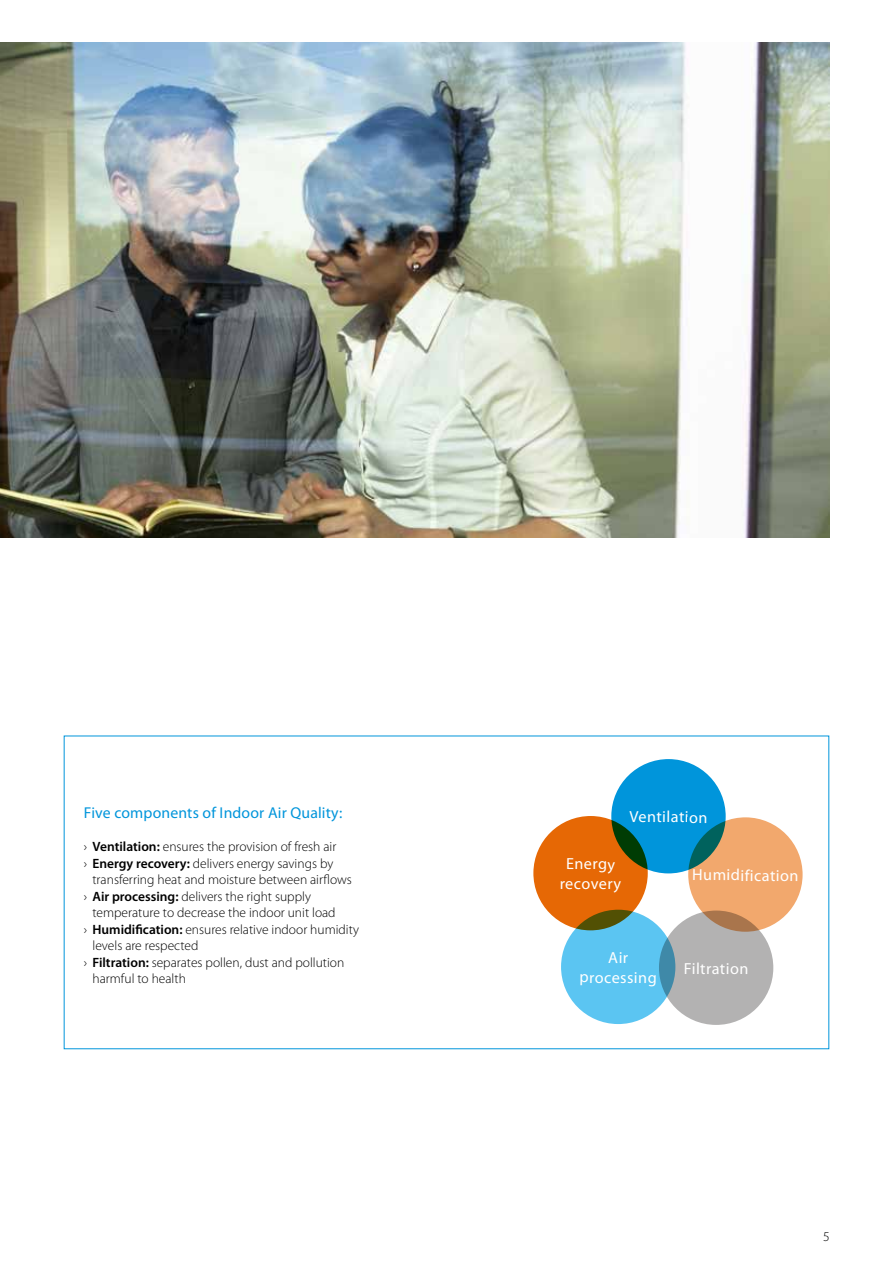
<style>
.page{position:relative;width:893px;height:1263px;background:#fff}
.page>*{position:absolute;margin:0;border:0;box-sizing:border-box;transform-origin:0 0}
.t1{font:16.2px/19.8px "Myriad Pro";color:#fff;text-align:center}
.t2{font:15.75px "Myriad Pro";letter-spacing:.01em;color:#0095db}
.t3{font:300 13.5px "Myriad Pro";color:#000}
.s1{font-weight:600}
</style>
<div class="page">
<img style="left:0;top:43px;width:829px;height:495px">
<div style="left:611px;top:759px;width:115px;height:115px;background:#0095db;border-radius:50%"></div>
<div style="left:533px;top:816px;width:115px;height:115px;background:#e66805;border-radius:50%"></div>
<div style="left:688px;top:817px;width:115px;height:115px;background:#f2a86d;border-radius:50%"></div>
<div style="left:561px;top:909px;width:115px;height:115px;background:#5bc5f2;border-radius:50%"></div>
<div style="left:659px;top:910px;width:115px;height:115px;background:#b3b2b2;border-radius:50%"></div>
<p class="t2" style="left:84px;top:804px;width:260px">Five components of Indoor Air Quality:</p>
<p class="t3" style="left:84px;top:839px;width:254px">› <span class="s1">Ventilation:</span> ensures the provision of fresh air</p>
<p class="t3" style="left:84px;top:856px;width:251px">› <span class="s1">Energy recovery:</span> delivers energy savings by</p>
<p class="t3" style="left:92px;top:872px;width:261px">transferring heat and moisture between airflows</p>
<p class="t3" style="left:84px;top:889px;width:229px">› <span class="s1">Air processing:</span> delivers the right supply</p>
<p class="t3" style="left:92px;top:905px;width:245px">temperature to decrease the indoor unit load</p>
<p class="t3" style="left:84px;top:922px;width:277px">› <span class="s1">Humidification:</span> ensures relative indoor humidity</p>
<p class="t3" style="left:92px;top:938px;width:107px">levels are respected</p>
<p class="t3" style="left:84px;top:955px;width:262px">› <span class="s1">Filtration:</span> separates pollen, dust and pollution</p>
<p class="t3" style="left:92px;top:971px;width:95px">harmful to health</p>
<p class="t1" style="left:630px;top:807px;width:79px;rotate:1deg">Ventilation</p>
<p class="t1" style="left:560px;top:854px;width:63px;rotate:1deg">Energy recovery</p>
<p class="t1" style="left:692px;top:865px;width:108px;rotate:1deg">Humidification</p>
<p class="t1" style="left:580px;top:947px;width:79px;rotate:1deg">Air processing</p>
<p class="t1" style="left:684px;top:958px;width:66px;rotate:1deg">Filtration</p>
<p class="t3" style="left:823px;top:1229px;width:7px">5</p>
</div>
